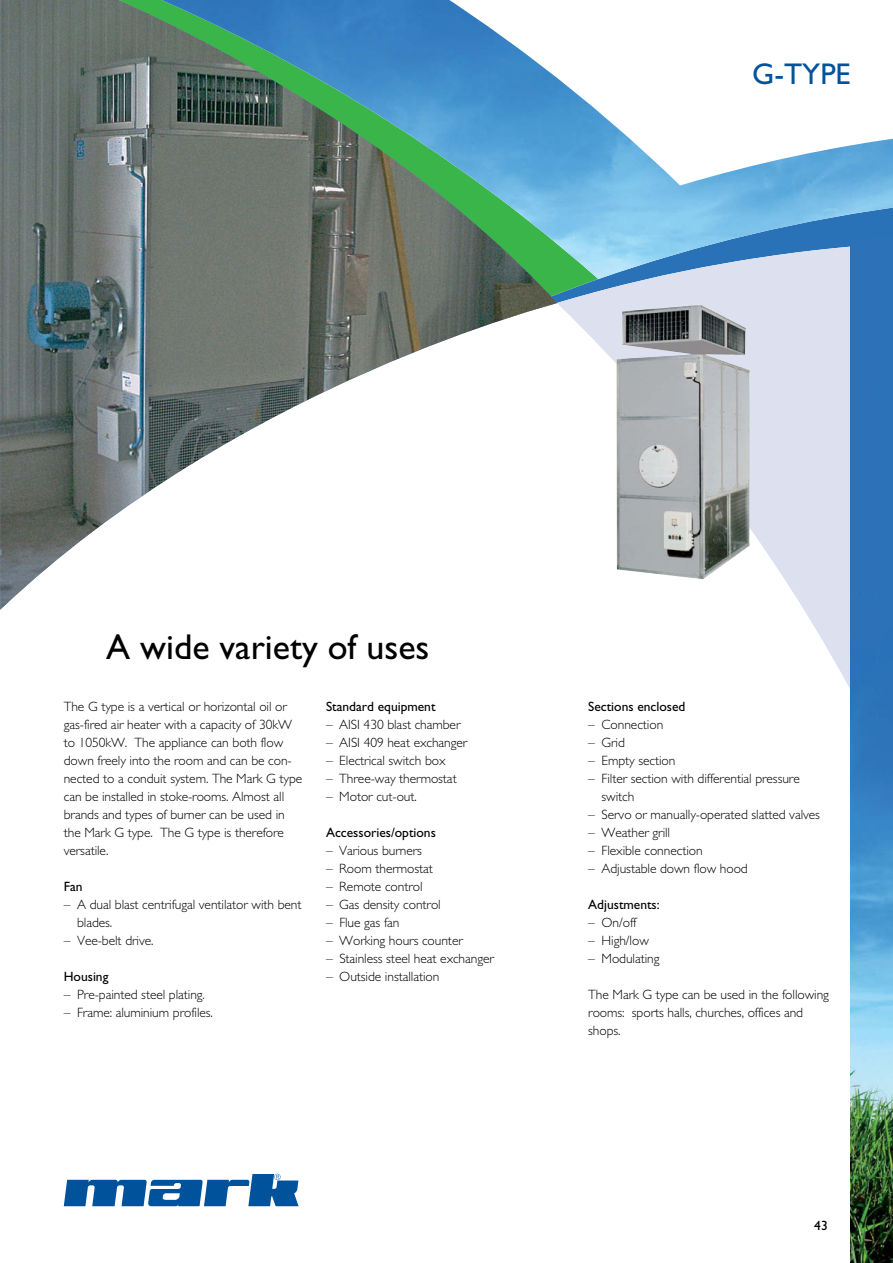
<style>
.page{position:relative;width:893px;height:1263px;background:#fff}
.page>*{position:absolute;margin:0;border:0;box-sizing:border-box;transform-origin:0 0}
.t1{font:36px "Gill Sans CELT";color:#000}
.t2{font:30px "Gill Sans CELT";color:#00539b}
.t3{font:300 13.5px/18px "Gill Sans CELT";letter-spacing:-.005em;color:#000}
.t4{font:13.5px "Gill Sans CELT";color:#000}
</style>
<div class="page">
<svg style="left:558px;top:279px;width:292px;height:410px"></svg>
<img style="left:558px;top:78px;width:335px;height:201px">
<img style="left:0;top:0;width:558px;height:610px">
<img style="left:850px;top:238px;width:43px;height:1025px">
<svg style="left:64px;top:1173px;width:235px;height:33px"></svg>
<img style="left:705px;top:354px;width:45px;height:195px">
<h2 class="t2" style="left:752px;top:64px;width:100px">G-TYPE</h2>
<h1 class="t1" style="left:106px;top:634px;width:325px">A wide variety of uses</h1>
<p class="t3" style="left:64px;top:699px;width:240px">The G type is a vertical or horizontal oil or gas-fired air heater with a capacity of 30kW to 1050kW. The appliance can both flow down freely into the room and can be con&shy;nected to a conduit system. The Mark G type can be installed in stoke-rooms. Almost all brands and types of burner can be used in the Mark G type. The G type is therefore versatile.</p>
<p class="t4" style="left:64px;top:881px;width:20px">Fan</p>
<p class="t3" style="left:77px;top:897px;width:226px;text-indent:-13px">– A dual blast centrifugal ventilator with bent blades.</p>
<p class="t3" style="left:64px;top:933px;width:91px">– Vee-belt drive.</p>
<p class="t4" style="left:64px;top:971px;width:46px">Housing</p>
<p class="t3" style="left:64px;top:987px;width:143px">– Pre-painted steel plating.</p>
<p class="t3" style="left:64px;top:1005px;width:151px">– Frame: aluminium profiles.</p>
<p class="t4" style="left:326px;top:701px;width:111px">Standard equipment</p>
<p class="t3" style="left:326px;top:717px;width:136px">– AISI 430 blast chamber</p>
<p class="t3" style="left:326px;top:735px;width:143px">– AISI 409 heat exchanger</p>
<p class="t3" style="left:326px;top:753px;width:121px">– Electrical switch box</p>
<p class="t3" style="left:326px;top:771px;width:132px">– Three-way thermostat</p>
<p class="t3" style="left:326px;top:789px;width:92px">– Motor cut-out.</p>
<p class="t4" style="left:326px;top:827px;width:111px">Accessories/options</p>
<p class="t3" style="left:326px;top:843px;width:97px">– Various burners</p>
<p class="t3" style="left:326px;top:861px;width:108px">– Room thermostat</p>
<p class="t3" style="left:326px;top:879px;width:98px">– Remote control</p>
<p class="t3" style="left:326px;top:896px;width:116px">– Gas density control</p>
<p class="t3" style="left:326px;top:914px;width:75px">– Flue gas fan</p>
<p class="t3" style="left:326px;top:932px;width:138px">– Working hours counter</p>
<p class="t3" style="left:326px;top:950px;width:169px">– Stainless steel heat exchanger</p>
<p class="t3" style="left:326px;top:968px;width:115px">– Outside installation</p>
<p class="t4" style="left:588px;top:701px;width:99px">Sections enclosed</p>
<p class="t3" style="left:588px;top:716px;width:77px">– Connection</p>
<p class="t3" style="left:588px;top:734px;width:38px">– Grid</p>
<p class="t3" style="left:588px;top:752px;width:89px">– Empty section</p>
<p class="t3" style="left:602px;top:770px;width:200px;text-indent:-13px">– Filter section with differential pressure switch</p>
<p class="t3" style="left:588px;top:806px;width:233px">– Servo or manually-operated slatted valves</p>
<p class="t3" style="left:588px;top:824px;width:83px">– Weather grill</p>
<p class="t3" style="left:588px;top:842px;width:116px">– Flexible connection</p>
<p class="t3" style="left:588px;top:860px;width:161px">– Adjustable down flow hood</p>
<p class="t4" style="left:588px;top:899px;width:73px">Adjustments:</p>
<p class="t3" style="left:588px;top:914px;width:50px">– On/off</p>
<p class="t3" style="left:588px;top:932px;width:62px">– High/low</p>
<p class="t3" style="left:588px;top:950px;width:73px">– Modulating</p>
<p class="t3" style="left:588px;top:986px;width:242px">The Mark G type can be used in the following rooms: sports halls, churches, offices and shops.</p>
<p class="t4" style="left:814px;top:1220px;width:15px">43</p>
</div>
